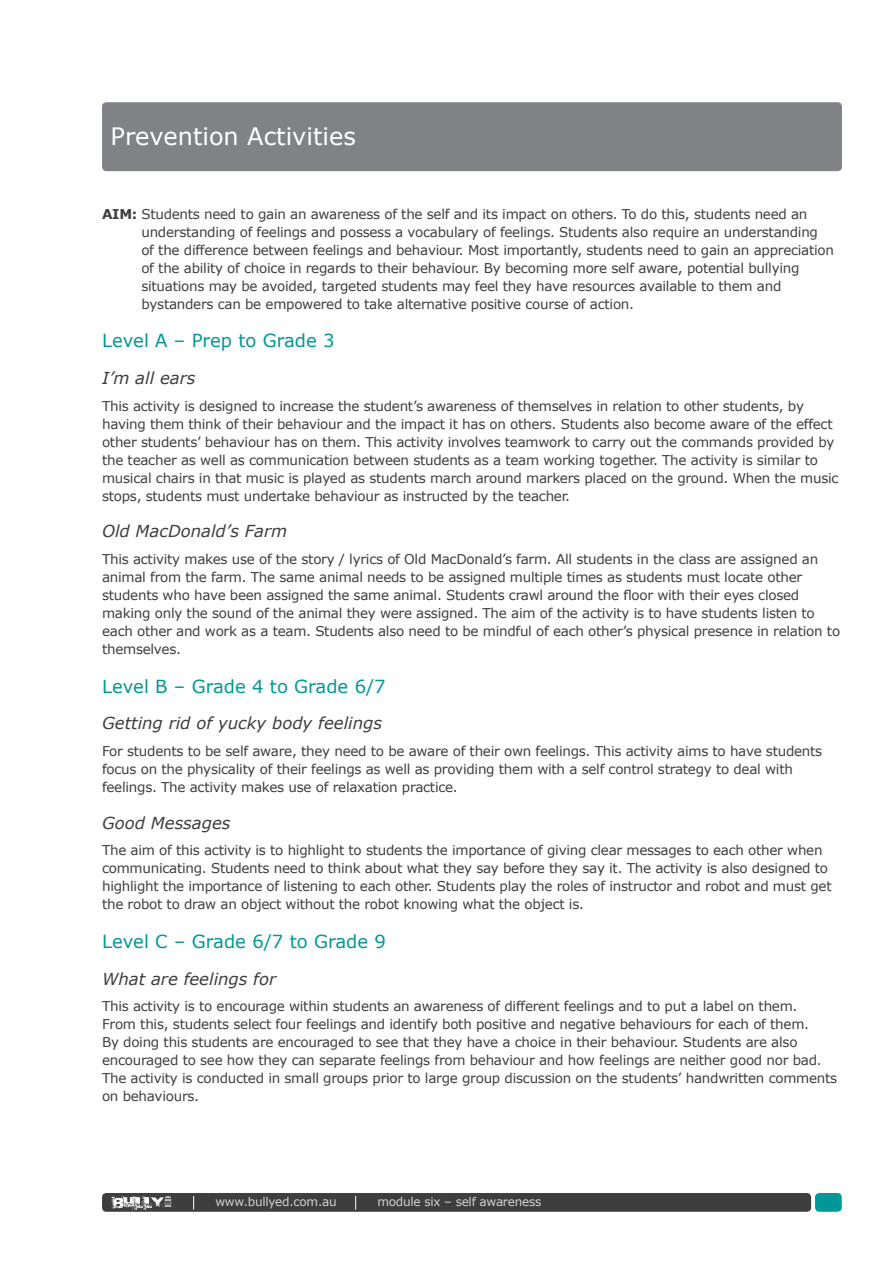
<style>
.page{position:relative;width:893px;height:1263px;background:#fff}
.page>*{position:absolute;margin:0;border:0;box-sizing:border-box;transform-origin:0 0}
.t1{font:24px "Verdana";color:#fff}
.sub_header_6_aqua{font:18px "Verdana";color:#009798}
.sub_header_2{font:italic 16.5px "Verdana";color:#3e3e3f}
.body_copy{font:13.5px/18px "Verdana";letter-spacing:-.02em;color:#3e3e3f}
.body_copy-2{font:12px "Verdana";letter-spacing:-.02em;color:#d1d2d4}
.s1{font-weight:700}
</style>
<div class="page">
<div style="left:815px;top:1193px;width:27px;height:19px;background:#009798;border-radius:4px"></div>
<div style="left:102px;top:1193px;width:709px;height:19px;background:#3e3e3f;border-radius:4px"></div>
<svg style="left:111px;top:1196px;width:60px;height:16px"></svg>
<svg style="left:193px;top:1196px;width:1px;height:13px"></svg>
<svg style="left:355px;top:1196px;width:1px;height:13px"></svg>
<div style="left:102px;top:102px;width:740px;height:69px;background:#808285;border-radius:4px"></div>
<p class="t1" style="left:111px;top:121px;width:247px">Prevention Activities</p>
<p class="body_copy" style="left:141px;top:204px;width:694px;text-indent:-39px"><span class="s1">AIM:</span> Students need to gain an awareness of the self and its impact on others. To do this, students need an understanding of feelings and possess a vocabulary of feelings. Students also require an understanding of the difference between feelings and behaviour. Most importantly, students need to gain an appreciation of the ability of choice in regards to their behaviour. By becoming more self aware, potential bullying situations may be avoided, targeted students may feel they have resources available to them and bystanders can be empowered to take alternative positive course of action.</p>
<p class="sub_header_6_aqua" style="left:102px;top:329px;width:234px">Level A – Prep to Grade 3</p>
<p class="sub_header_2" style="left:102px;top:368px;width:95px">I’m all ears</p>
<p class="body_copy" style="left:102px;top:396px;width:738px">This activity is designed to increase the student’s awareness of themselves in relation to other students, by having them think of their behaviour and the impact it has on others. Students also become aware of the effect other students’ behaviour has on them. This activity involves teamwork to carry out the commands provided by the teacher as well as communication between students as a team working together. The activity is similar to musical chairs in that music is played as students march around markers placed on the ground. When the music stops, students must undertake behaviour as instructed by the teacher.</p>
<p class="sub_header_2" style="left:102px;top:521px;width:187px">Old MacDonald’s Farm</p>
<p class="body_copy" style="left:102px;top:550px;width:740px">This activity makes use of the story / lyrics of Old MacDonald’s farm. All students in the class are assigned an animal from the farm. The same animal needs to be assigned multiple times as students must locate other students who have been assigned the same animal. Students crawl around the floor with their eyes closed making only the sound of the animal they were assigned. The aim of the activity is to have students listen to each other and work as a team. Students also need to be mindful of each other’s physical presence in relation to themselves.</p>
<p class="sub_header_6_aqua" style="left:102px;top:675px;width:285px">Level B – Grade 4 to Grade 6/7</p>
<p class="sub_header_2" style="left:102px;top:713px;width:281px">Getting rid of yucky body feelings</p>
<p class="body_copy" style="left:102px;top:741px;width:722px">For students to be self aware, they need to be aware of their own feelings. This activity aims to have students focus on the physicality of their feelings as well as providing them with a self control strategy to deal with feelings. The activity makes use of relaxation practice.</p>
<p class="sub_header_2" style="left:102px;top:812px;width:130px">Good Messages</p>
<p class="body_copy" style="left:102px;top:841px;width:731px">The aim of this activity is to highlight to students the importance of giving clear messages to each other when communicating. Students need to think about what they say before they say it. The activity is also designed to highlight the importance of listening to each other. Students play the roles of instructor and robot and must get the robot to draw an object without the robot knowing what the object is.</p>
<p class="sub_header_6_aqua" style="left:102px;top:930px;width:285px">Level C – Grade 6/7 to Grade 9</p>
<p class="sub_header_2" style="left:102px;top:968px;width:176px">What are feelings for</p>
<p class="body_copy" style="left:102px;top:997px;width:737px">This activity is to encourage within students an awareness of different feelings and to put a label on them.<br>From this, students select four feelings and identify both positive and negative behaviours for each of them.<br>By doing this students are encouraged to see that they have a choice in their behaviour. Students are also encouraged to see how they can separate feelings from behaviour and how feelings are neither good nor bad.<br>The activity is conducted in small groups prior to large group discussion on the students’ handwritten comments on behaviours.</p>
<p class="body_copy-2" style="left:215px;top:1194px;width:123px">www.bullyed.com.au</p>
<p class="body_copy-2" style="left:377px;top:1194px;width:165px">module six – self awareness</p>
</div>
